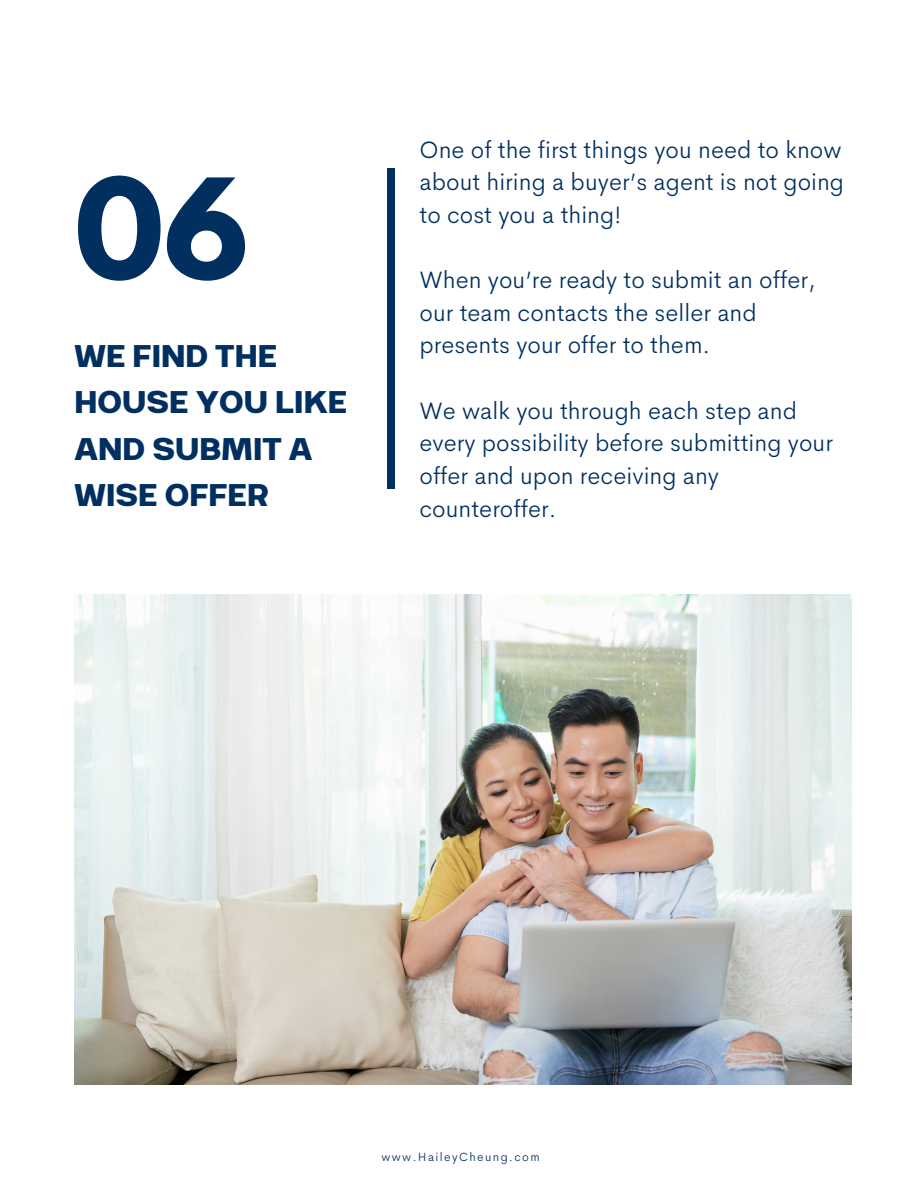
<style>
.page{position:relative;width:918px;height:1188px;background:#fff}
.page>*{position:absolute;margin:0;border:0;box-sizing:border-box;transform-origin:0 0}
.t1{font:700 123px "League Spartan";color:#002f60}
.t2{font:700 37.5px/46.2px "Breul Grotesk A";color:#002f60}
.t3{font:300 24px/32.7px "Cerebri Sans";color:#002f60}
.t4{font:300 12px "Cerebri Sans";letter-spacing:.115em;color:#002f60}
</style>
<div class="page">
<img style="left:75px;top:594px;width:777px;height:490px">
<div style="left:387px;top:168px;width:8px;height:321px;background:#002f60"></div>
<p class="t1" style="left:75px;top:168px;width:176px">06</p>
<p class="t2" style="left:75px;top:329px;width:274px">WE FIND THE<br>HOUSE YOU LIKE<br>AND SUBMIT A<br>WISE OFFER</p>
<p class="t3" style="left:419px;top:133px;width:426px;text-align:justify">One of the first things you need to know about hiring a buyer’s agent is not going to cost you a thing!</p>
<p class="t3" style="left:419px;top:263px;width:398px">When you’re ready to submit an offer, our team contacts the seller and presents your offer to them.</p>
<p class="t3" style="left:419px;top:394px;width:415px">We walk you through each step and every possibility before submitting your offer and upon receiving any counteroffer.</p>
<p class="t4" style="left:381px;top:1149px;width:160px">www.HaileyCheung.com</p>
</div>
